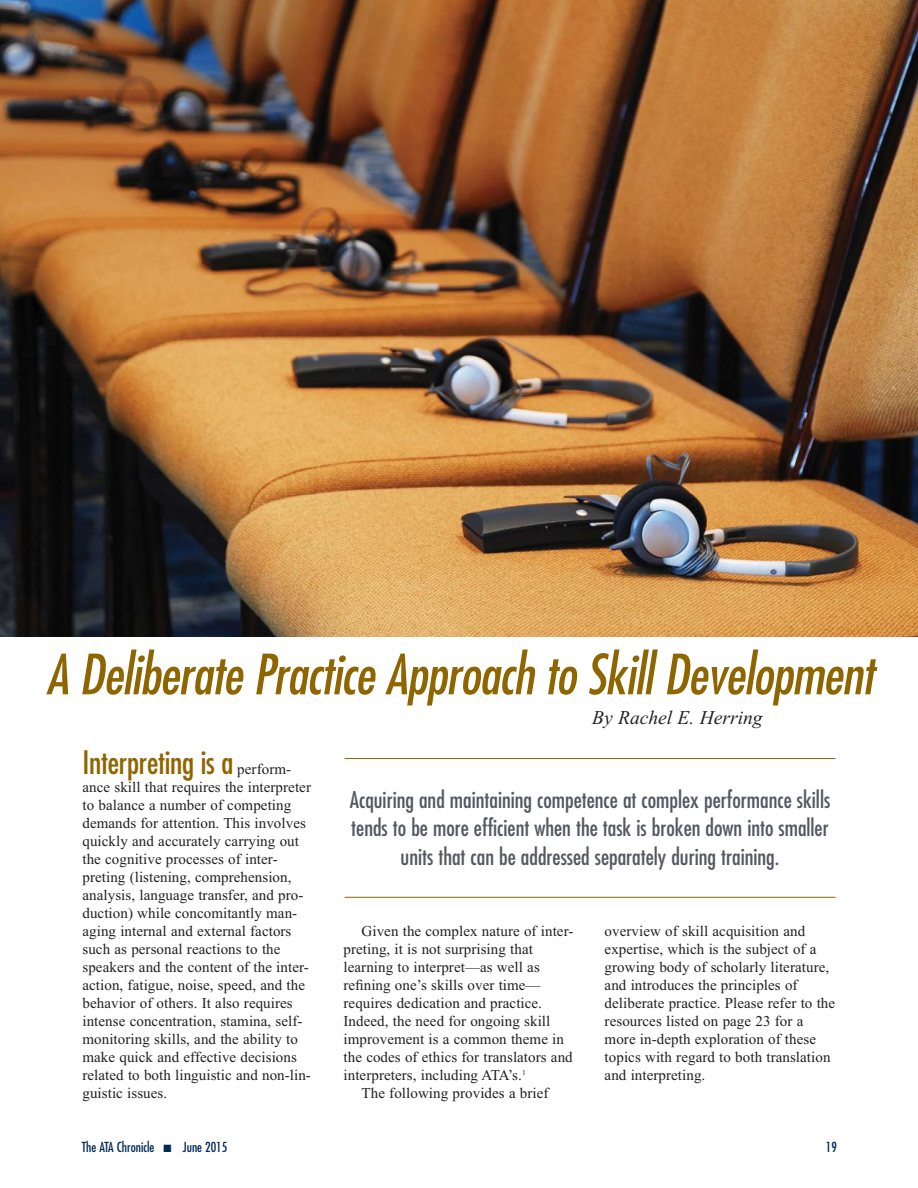
<style>
.page{position:relative;width:918px;height:1188px;background:#fff}
.page>*{position:absolute;margin:0;border:0;box-sizing:border-box;transform-origin:0 0}
.t1{font:italic condensed 54px "Futura";color:#8f6500}
.t2{font:condensed 31.5px "Futura";letter-spacing:-.01em;color:#8f6500}
.t3{font:condensed 22.5px/28.5px "Futura";color:#545861;text-align:center}
.t4{font:italic 19.5px "Times New Roman";color:#231f20}
.t5{font:15px/18px "Times New Roman";letter-spacing:.005em;color:#231f20}
.t6{font:condensed 13.5px "Futura";color:#002b59}
.s1{font-family:"Times New Roman";font-stretch:normal;font-size:15px;color:#231f20}
</style>
<div class="page">
<img style="left:0;top:0;width:918px;height:637px">
<hr style="left:345px;top:758px;width:491px;height:1px;background:#8f6500">
<hr style="left:345px;top:897px;width:491px;height:1px;background:#8f6500">
<h1 class="t1" style="left:46px;top:650px;width:838px">A Deliberate Practice Approach to SkillDevelopment</h1>
<h2 class="t2" style="left:82px;top:748px;width:210px">Interpreting is a <span class="s1">perform-</span></h2>
<p class="t5" style="left:83px;top:779px;width:230px">ance skill that requires the interpreter to balance a number of competing demands for attention. This involves quickly and accurately carrying out the cognitive processes of inter&shy;preting (listening, comprehension, analysis, language transfer, and pro&shy;duction) while concomitantly man&shy;aging internal and external factors such as personal reactions to the speakers and the content of the inter&shy;action, fatigue, noise, speed, and the behavior of others. It also requires intense concentration, stamina, self&shy;monitoring skills, and the ability to make quick and effective decisions related to both linguistic and non-lin&shy;guistic issues.</p>
<h3 class="t4" style="left:592px;top:710px;width:172px">By Rachel E. Herring</h3>
<h3 class="t3" style="left:350px;top:787px;width:482px">Acquiring and maintaining competence at complex performance skills tends to be more efficient when the task is broken down into smaller units that can be addressed separately during training.</h3>
<p class="t5" style="left:362px;top:923px;width:213px">Given the complex nature of inter-</p>
<p class="t5" style="left:344px;top:941px;width:191px">preting, it is not surprising that</p>
<p class="t5" style="left:344px;top:959px;width:198px">learning to interpret—as well as</p>
<p class="t5" style="left:344px;top:977px;width:199px">refining one’s skills over time—</p>
<p class="t5" style="left:344px;top:995px;width:200px">requires dedication and practice.</p>
<p class="t5" style="left:344px;top:1013px;width:208px">Indeed, the need for ongoing skill</p>
<p class="t5" style="left:344px;top:1031px;width:222px">improvement is a common theme in</p>
<p class="t5" style="left:344px;top:1049px;width:231px">the codes of ethics for translators and</p>
<p class="t5" style="left:344px;top:1067px;width:184px">interpreters, including ATA’s.<sup>1</sup></p>
<p class="t5" style="left:362px;top:1085px;width:188px">The following provides a brief</p>
<p class="t5" style="left:605px;top:923px;width:232px">overview of skill acquisition and expertise, which is the subject of a growing body of scholarly literature, and introduces the principles of deliberate practice. Please refer to the resources listed on page 23 for a more in-depth exploration of these topics with regard to both translation and interpreting.</p>
<p class="t6" style="left:82px;top:1141px;width:147px">The ATA Chronicle ■ June 2015</p>
<p class="t6" style="left:826px;top:1141px;width:13px">19</p>
</div>
